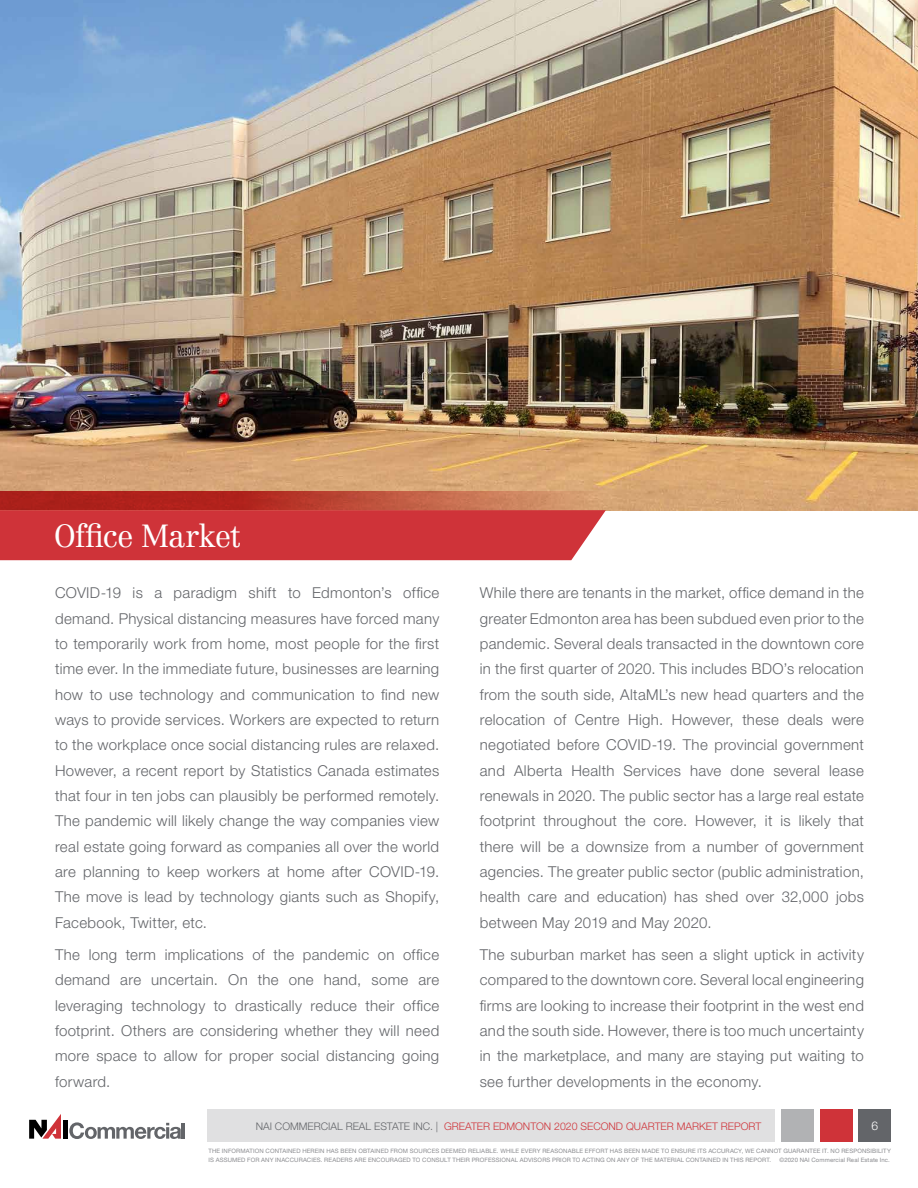
<style>
.page{position:relative;width:918px;height:1188px;background:#fff}
.page>*{position:absolute;margin:0;border:0;box-sizing:border-box;transform-origin:0 0}
.t1{font:300 31.5px "Centennial LT Std";letter-spacing:-.025em;color:#fff}
.t2{font:300 15px/25.3px "Helvetica Neue LT Std";letter-spacing:.02em;color:#636569;text-align:justify}
.t3{font:300 12px "Helvetica Neue LT Std";color:#fff}
.t4{font:300 10.5px "Helvetica Neue LT Std";color:#cf3339}
.t5{font:6px/9px "Helvetica Neue LT Std";letter-spacing:.02em;color:#8a8b8f}
.s1{color:#636569}
</style>
<div class="page">
<div style="left:207px;top:1110px;width:568px;height:32px;background:#e0e0e1"></div>
<div style="left:781px;top:1110px;width:33px;height:32px;background:#b1b2b4"></div>
<div style="left:820px;top:1110px;width:32px;height:32px;background:#cf3339"></div>
<div style="left:859px;top:1110px;width:32px;height:32px;background:#636569"></div>
<div style="left:63px;top:1120px;width:5px;height:19px;background:#000"></div>
<svg style="left:29px;top:1114px;width:32px;height:25px"></svg>
<svg style="left:69px;top:1122px;width:112px;height:17px"></svg>
<hr style="left:182px;top:1123px;width:3px;height:16px;background:#636569">
<img style="left:0;top:0;width:918px;height:491px">
<div style="left:0;top:510px;width:606px;height:50px;background:#cf3339"></div>
<svg style="left:0;top:491px;width:918px;height:19px;background:#c4684b"></svg>
<p class="t1" style="left:54px;top:517px;width:188px">Office Market</p>
<p class="t2" style="left:55px;top:580px;width:386px">COVID-19 is a paradigm shift to Edmonton’s office demand. Physical distancing measures have forced many to temporarily work from home, most people for the first time ever. In the immediate future, businesses are learning how to use technology and communication to find new ways to provide services. Workers are expected to return to the workplace once social distancing rules are relaxed.<br>However, a recent report by Statistics Canada estimates that four in ten jobs can plausibly be performed remotely.<br>The pandemic will likely change the way companies view real estate going forward as companies all over the world are planning to keep workers at home after COVID-19.<br>The move is lead by technology giants such as Shopify, Facebook, Twitter, etc.</p>
<p class="t2" style="left:55px;top:942px;width:386px">The long term implications of the pandemic on office demand are uncertain. On the one hand, some are leveraging technology to drastically reduce their office footprint. Others are considering whether they will need more space to allow for proper social distancing going forward.</p>
<p class="t2" style="left:480px;top:580px;width:386px">While there are tenants in the market, office demand in the greater Edmonton area has been subdued even prior to the pandemic. Several deals transacted in the downtown core in the first quarter of 2020. This includes BDO’s relocation from the south side, AltaML’s new head quarters and the relocation of Centre High. However, these deals were negotiated before COVID-19. The provincial government and Alberta Health Services have done several lease renewals in 2020. The public sector has a large real estate footprint throughout the core. However, it is likely that there will be a downsize from a number of government agencies. The greater public sector (public administration, health care and education) has shed over 32,000 jobs between May 2019 and May 2020.</p>
<p class="t2" style="left:480px;top:942px;width:386px">The suburban market has seen a slight uptick in activity compared to the downtown core. Several local engineering firms are looking to increase their footprint in the west end and the south side. However, there is too much uncertainty in the marketplace, and many are staying put waiting to see further developments in the economy.</p>
<p class="t4" style="left:256px;top:1119px;width:507px"><span class="s1">NAI COMMERCIAL REAL ESTATE INC. |</span> GREATER EDMONTON 2020 SECOND QUARTER MARKET REPORT</p>
<p class="t3" style="left:871px;top:1119px;width:8px">6</p>
<p class="t5" style="left:208px;top:1147px;width:684px">THE INFORMATION CONTAINED HEREIN HAS BEEN OBTAINED FROM SOURCES DEEMED RELIABLE. WHILE EVERY REASONABLE EFFORT HAS BEEN MADE TO ENSURE ITS ACCURACY, WE CANNOT GUARANTEE IT. NO RESPONSIBILITY<br>IS ASSUMED FOR ANY INACCURACIES. READERS ARE ENCOURAGED TO CONSULT THEIR PROFESSIONAL ADVISORS PRIOR TO ACTING ON ANY OF THE MATERIAL CONTAINED IN THIS REPORT.</p>
<p class="t5" style="left:779px;top:1156px;width:112px">©2020 NAI Commercial Real Estate Inc.</p>
</div>
